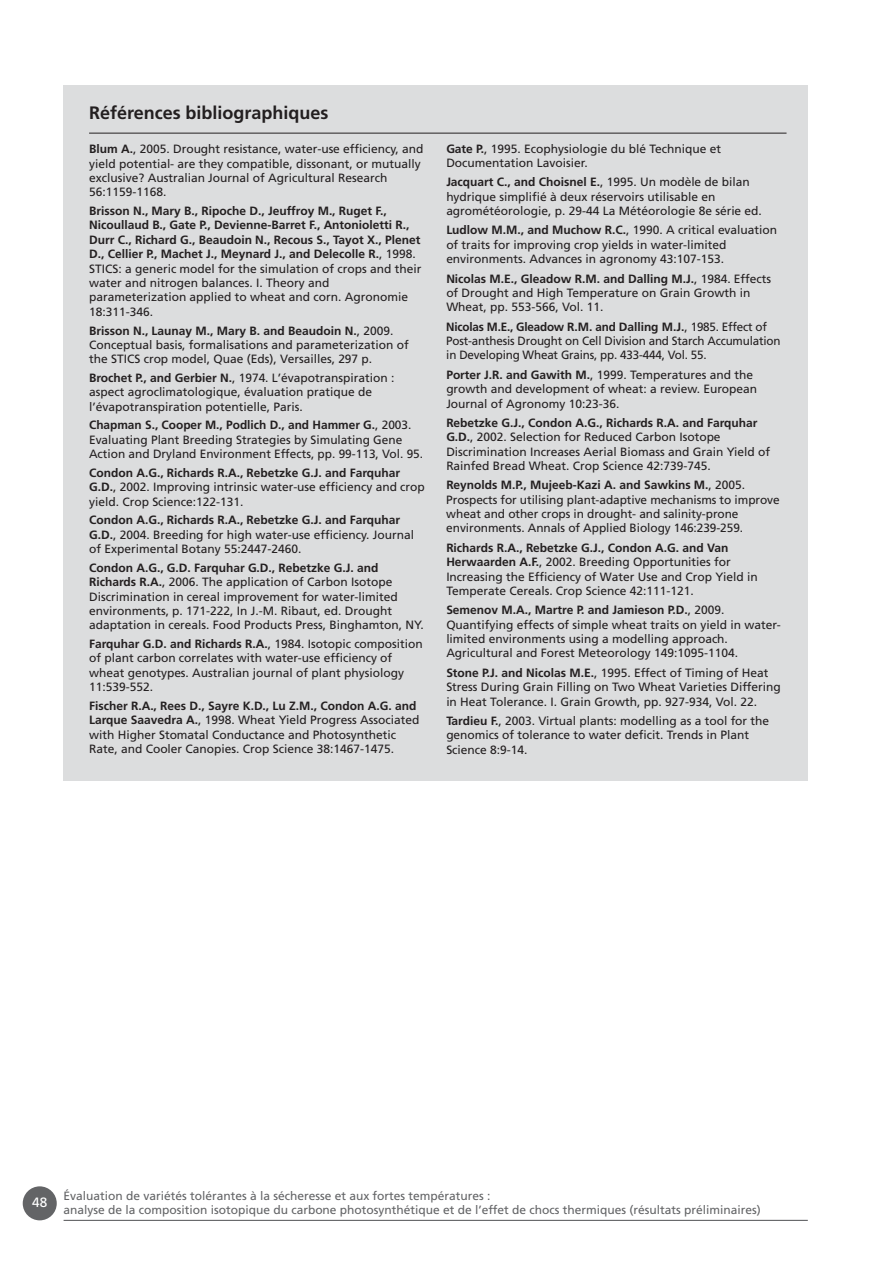
<style>
.page{position:relative;width:893px;height:1263px;background:#fff}
.page>*{position:absolute;margin:0;border:0;box-sizing:border-box;transform-origin:0 0}
.t1{font:700 18px "Frutiger";color:#231f20}
.t2{font:13.5px "Frutiger";color:#fff}
.t3{font:12px/14.4px "Frutiger";color:#231f20}
.t4{font:700 12px/14.4px "Frutiger";color:#231f20}
.t5{font:12px/14.4px "Frutiger";color:#636466}
.s1{font-weight:700}
.s2{font-weight:400}
</style>
<div class="page">
<div style="left:23px;top:1186px;width:34px;height:34px;background:#636466;border-radius:50%"></div>
<hr style="left:64px;top:1220px;width:744px;height:1px;background:#636466">
<div style="left:64px;top:85px;width:744px;height:696px;background:#dcddde"></div>
<hr style="left:89px;top:133px;width:697px;height:1px;background:#231f20">
<h1 class="t1" style="left:89px;top:106px;width:241px">Références bibliographiques</h1>
<p class="t3" style="left:89px;top:143px;width:336px"><span class="s1">Blum A.</span>, 2005. Drought resistance, water-use efficiency, and yield potential- are they compatible, dissonant, or mutually exclusive? Australian Journal of Agricultural Research 56:1159-1168.</p>
<p class="t4" style="left:89px;top:205px;width:334px">Brisson N., Mary B., Ripoche D., Jeuffroy M., Ruget F., Nicoullaud B., Gate P., Devienne-Barret F., Antonioletti R., Durr C., Richard G., Beaudoin N., Recous S., Tayot X., Plenet D., Cellier P., Machet J., Meynard J., and Delecolle R.<span class="s2">, 1998.<br>STICS: a generic model for the simulation of crops and their water and nitrogen balances. I. Theory and parameterization applied to wheat and corn. Agronomie 18:311-346.</span></p>
<p class="t3" style="left:89px;top:324px;width:321px"><span class="s1">Brisson N., Launay M., Mary B. and Beaudoin N.</span>, 2009.<br>Conceptual basis, formalisations and parameterization of the STICS crop model, Quae (Eds), Versailles, 297 p.</p>
<p class="t3" style="left:89px;top:372px;width:307px"><span class="s1">Brochet P., and Gerbier N.</span>, 1974. L’évapotranspiration : aspect agroclimatologique, évaluation pratique de l’évapotranspiration potentielle, Paris.</p>
<p class="t3" style="left:89px;top:419px;width:336px"><span class="s1">Chapman S., Cooper M., Podlich D., and Hammer G.</span>, 2003.<br>Evaluating Plant Breeding Strategies by Simulating Gene<br>Action and Dryland Environment Effects, pp. 99-113, Vol. 95.</p>
<p class="t3" style="left:89px;top:466px;width:337px"><span class="s1">Condon A.G., Richards R.A., Rebetzke G.J. and Farquhar<br>G.D.</span>, 2002. Improving intrinsic water-use efficiency and crop yield. Crop Science:122-131.</p>
<p class="t3" style="left:89px;top:514px;width:326px"><span class="s1">Condon A.G., Richards R.A., Rebetzke G.J. and Farquhar<br>G.D.</span>, 2004. Breeding for high water-use efficiency. Journal of Experimental Botany 55:2447-2460.</p>
<p class="t3" style="left:89px;top:561px;width:336px"><span class="s1">Condon A.G., G.D. Farquhar G.D., Rebetzke G.J. and Richards R.A.</span>, 2006. The application of Carbon Isotope Discrimination in cereal improvement for water-limited environments, p. 171-222, In J.-M. Ribaut, ed. Drought adaptation in cereals. Food Products Press, Binghamton, NY.</p>
<p class="t3" style="left:89px;top:638px;width:335px"><span class="s1">Farquhar G.D. and Richards R.A.</span>, 1984. Isotopic composition of plant carbon correlates with water-use efficiency of wheat genotypes. Australian journal of plant physiology 11:539-552.</p>
<p class="t3" style="left:89px;top:699px;width:332px"><span class="s1">Fischer R.A., Rees D., Sayre K.D., Lu Z.M., Condon A.G. and Larque Saavedra A.</span>, 1998. Wheat Yield Progress Associated with Higher Stomatal Conductance and Photosynthetic Rate, and Cooler Canopies. Crop Science 38:1467-1475.</p>
<p class="t3" style="left:446px;top:142px;width:276px"><span class="s1">Gate P.</span>, 1995. Ecophysiologie du blé Technique et<br>Documentation Lavoisier.</p>
<p class="t3" style="left:446px;top:176px;width:317px"><span class="s1">Jacquart C., and Choisnel E.</span>, 1995. Un modèle de bilan hydrique simplifié à deux réservoirs utilisable en agrométéorologie, p. 29-44 La Météorologie 8e série ed.</p>
<p class="t3" style="left:446px;top:224px;width:332px"><span class="s1">Ludlow M.M., and Muchow R.C.</span>, 1990. A critical evaluation of traits for improving crop yields in water-limited environments. Advances in agronomy 43:107-153.</p>
<p class="t3" style="left:446px;top:272px;width:326px"><span class="s1">Nicolas M.E., Gleadow R.M. and Dalling M.J.</span>, 1984. Effects of Drought and High Temperature on Grain Growth in<br>Wheat, pp. 553-566, Vol. 11.</p>
<p class="t3" style="left:446px;top:320px;width:336px"><span class="s1">Nicolas M.E., Gleadow R.M. and Dalling M.J.</span>, 1985. Effect of<br>Post-anthesis Drought on Cell Division and Starch Accumulation in Developing Wheat Grains, pp. 433-444, Vol. 55.</p>
<p class="t3" style="left:446px;top:368px;width:312px"><span class="s1">Porter J.R. and Gawith M.</span>, 1999. Temperatures and the growth and development of wheat: a review. European<br>Journal of Agronomy 10:23-36.</p>
<p class="t3" style="left:446px;top:416px;width:325px"><span class="s1">Rebetzke G.J., Condon A.G., Richards R.A. and Farquhar G.D.</span>, 2002. Selection for Reduced Carbon Isotope Discrimination Increases Aerial Biomass and Grain Yield of Rainfed Bread Wheat. Crop Science 42:739-745.</p>
<p class="t3" style="left:446px;top:479px;width:335px"><span class="s1">Reynolds M.P., Mujeeb-Kazi A. and Sawkins M.</span>, 2005.<br>Prospects for utilising plant-adaptive mechanisms to improve wheat and other crops in drought- and salinity-prone environments. Annals of Applied Biology 146:239-259.</p>
<p class="t3" style="left:446px;top:541px;width:313px"><span class="s1">Richards R.A., Rebetzke G.J., Condon A.G. and Van Herwaarden A.F.</span>, 2002. Breeding Opportunities for Increasing the Efficiency of Water Use and Crop Yield in Temperate Cereals. Crop Science 42:111-121.</p>
<p class="t3" style="left:446px;top:604px;width:336px"><span class="s1">Semenov M.A., Martre P. and Jamieson P.D.</span>, 2009.<br>Quantifying effects of simple wheat traits on yield in water&shy;limited environments using a modelling approach.<br>Agricultural and Forest Meteorology 149:1095-1104.</p>
<p class="t3" style="left:446px;top:666px;width:336px"><span class="s1">Stone P.J. and Nicolas M.E.</span>, 1995. Effect of Timing of Heat<br>Stress During Grain Filling on Two Wheat Varieties Differing in Heat Tolerance. I. Grain Growth, pp. 927-934, Vol. 22.</p>
<p class="t3" style="left:446px;top:714px;width:324px"><span class="s1">Tardieu F.</span>, 2003. Virtual plants: modelling as a tool for the genomics of tolerance to water deficit. Trends in Plant<br>Science 8:9-14.</p>
<p class="t2" style="left:32px;top:1197px;width:16px">48</p>
<p class="t5" style="left:64px;top:1189px;width:698px">Évaluation de variétés tolérantes à la sécheresse et aux fortes températures :<br>analyse de la composition isotopique du carbone photosynthétique et de l’effet de chocs thermiques (résultats préliminaires)</p>
</div>
